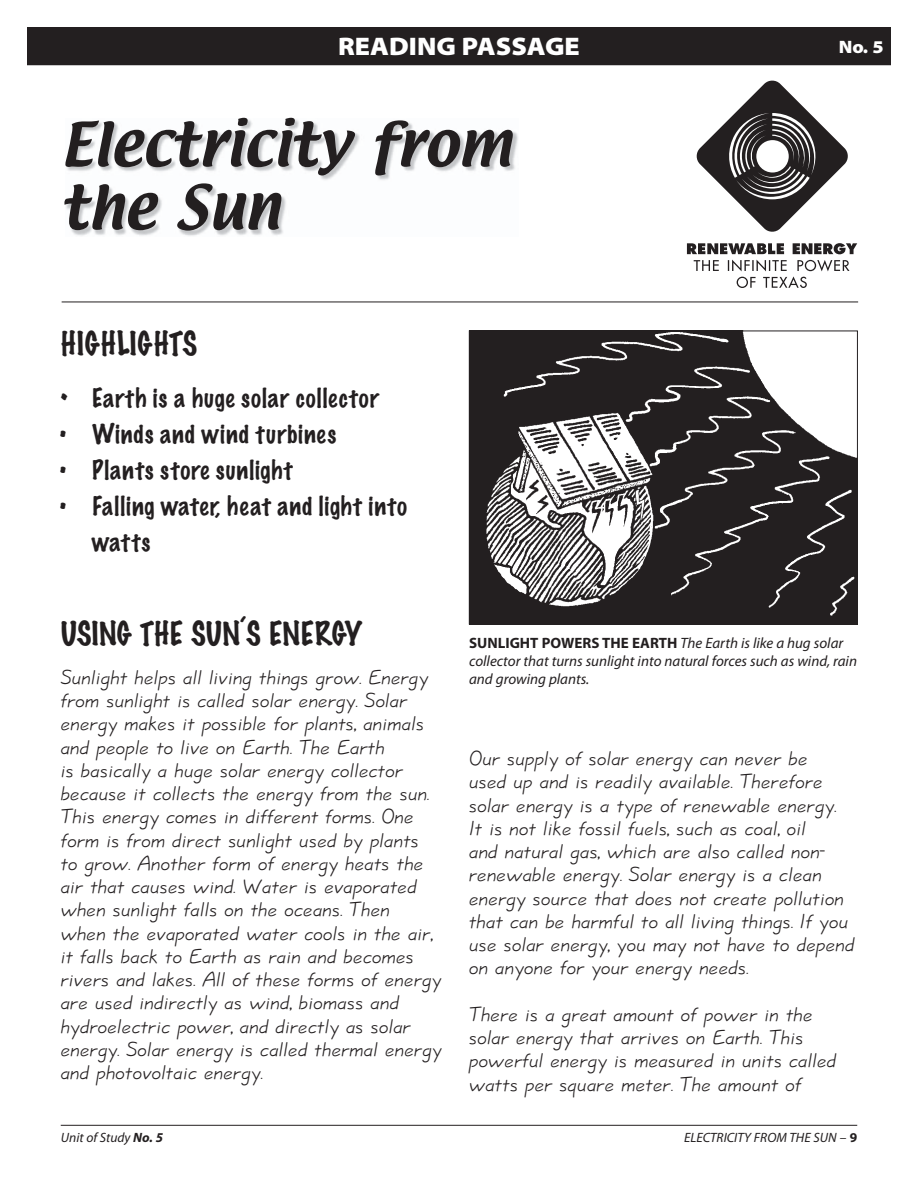
<style>
.page{position:relative;width:918px;height:1188px;background:#fff}
.page>*{position:absolute;margin:0;border:0;box-sizing:border-box;transform-origin:0 0}
.t1{font:54px/63px "Textile";color:#231f20}
.t2{font:100 30px "Marker Felt";color:#231f20}
.t3{font:100 30px "Marker Felt";letter-spacing:.025em;color:#231f20}
.t4{font:900 semi-expanded 25.5px "Myriad Pro";color:#fff}
.t5{font:100 24px/36px "Marker Felt";letter-spacing:.04em;color:#231f20}
.t6{font:21.75px/23.2px "Jott Casual";color:#231f20}
.t7{font:900 semi-expanded 18px "Myriad Pro";color:#fff}
.t8{font:italic 15px/18px "Myriad Pro";color:#231f20}
.t9{font:italic 13.5px "Myriad Pro";color:#231f20}
.s1{font-family:"Marker Felt Wide";font-weight:400}
.s2{font-weight:700;font-style:normal}
.s3{font-weight:700}
.s4{font-style:normal}
</style>
<div class="page">
<hr style="left:61px;top:1125px;width:796px;height:1px;background:#231f20">
<hr style="left:62px;top:302px;width:796px;height:1px;background:#231f20">
<svg style="left:687px;top:243px;width:97px;height:11px"></svg>
<svg style="left:793px;top:243px;width:64px;height:11px"></svg>
<svg style="left:694px;top:260px;width:25px;height:11px"></svg>
<svg style="left:728px;top:260px;width:122px;height:28px"></svg>
<svg style="left:696px;top:80px;width:152px;height:152px"></svg>
<div style="left:756px;top:140px;width:33px;height:33px;background:#fff;border-radius:50%"></div>
<div style="left:28px;top:28px;width:862px;height:36px;background:#231f20"></div>
<div style="left:27px;top:27px;width:864px;height:38px;border:2px solid #231f20"></div>
<img style="left:66px;top:119px;width:452px;height:117px">
<img style="left:471px;top:333px;width:385px;height:289px">
<div style="left:469px;top:331px;width:389px;height:293px;border:1px solid #231f20"></div>
<p class="t4" style="left:328px;top:32px;width:263px">TEACHER OVERVIEW</p>
<p class="t7" style="left:839px;top:36px;width:46px">No. 5</p>
<p class="t4" style="left:338px;top:32px;width:243px">READING PASSAGE</p>
<h1 class="t1" style="left:61px;top:115px;width:452px">Electricity from the Sun</h1>
<h2 class="t3" style="left:61px;top:329px;width:138px">HIGHLIGHTS</h2>
<p class="t5" style="left:61px;top:381px;width:320px"><span class="s1">•</span> Earth is a huge solar collector</p>
<p class="t5" style="left:61px;top:417px;width:277px">• Winds and wind turbines</p>
<p class="t5" style="left:61px;top:453px;width:233px">• Plants store sunlight</p>
<p class="t5" style="left:92px;top:489px;width:316px;text-indent:-32px">• Falling water, heat and light into watts</p>
<h2 class="t2" style="left:61px;top:619px;width:303px">USING THE SUN´S ENERGY</h2>
<p class="t6" style="left:61px;top:667px;width:383px">Sunlight helps all living things grow. Energy from sunlight is called solar energy. Solar energy makes it possible for plants, animals and people to live on Earth. The Earth<br>is basically a huge solar energy collector because it collects the energy from the sun.<br>This energy comes in different forms. One form is from direct sunlight used by plants<br>to grow. Another form of energy heats the air that causes wind. Water is evaporated when sunlight falls on the oceans. Then<br>when the evaporated water cools in the air, it falls back to Earth as rain and becomes rivers and lakes. All of these forms of energy are used indirectly as wind, biomass and hydroelectric power, and directly as solar energy. Solar energy is called thermal energy and photovoltaic energy.</p>
<p class="t8" style="left:469px;top:634px;width:389px"><span class="s2">SUNLIGHT POWERS THE EARTH</span> The Earth is like a hug solar collector that turns sunlight into natural forces such as wind, rain and growing plants.</p>
<p class="t6" style="left:469px;top:748px;width:387px">Our supply of solar energy can never be<br>used up and is readily available. Therefore solar energy is a type of renewable energy.<br>It is not like fossil fuels, such as coal, oil<br>and natural gas, which are also called non&shy;renewable energy. Solar energy is a clean energy source that does not create pollution that can be harmful to all living things. If you use solar energy, you may not have to depend on anyone for your energy needs.</p>
<p class="t6" style="left:469px;top:1003px;width:369px">There is a great amount of power in the solar energy that arrives on Earth. This powerful energy is measured in units called watts per square meter. The amount of</p>
<p class="t9" style="left:61px;top:1130px;width:104px">Unit of Study <span class="s3">No. 5</span></p>
<p class="t9" style="left:684px;top:1130px;width:175px">ELECTRICITY FROM THE SUN <span class="s4">–</span> <span class="s2">9</span></p>
</div>
